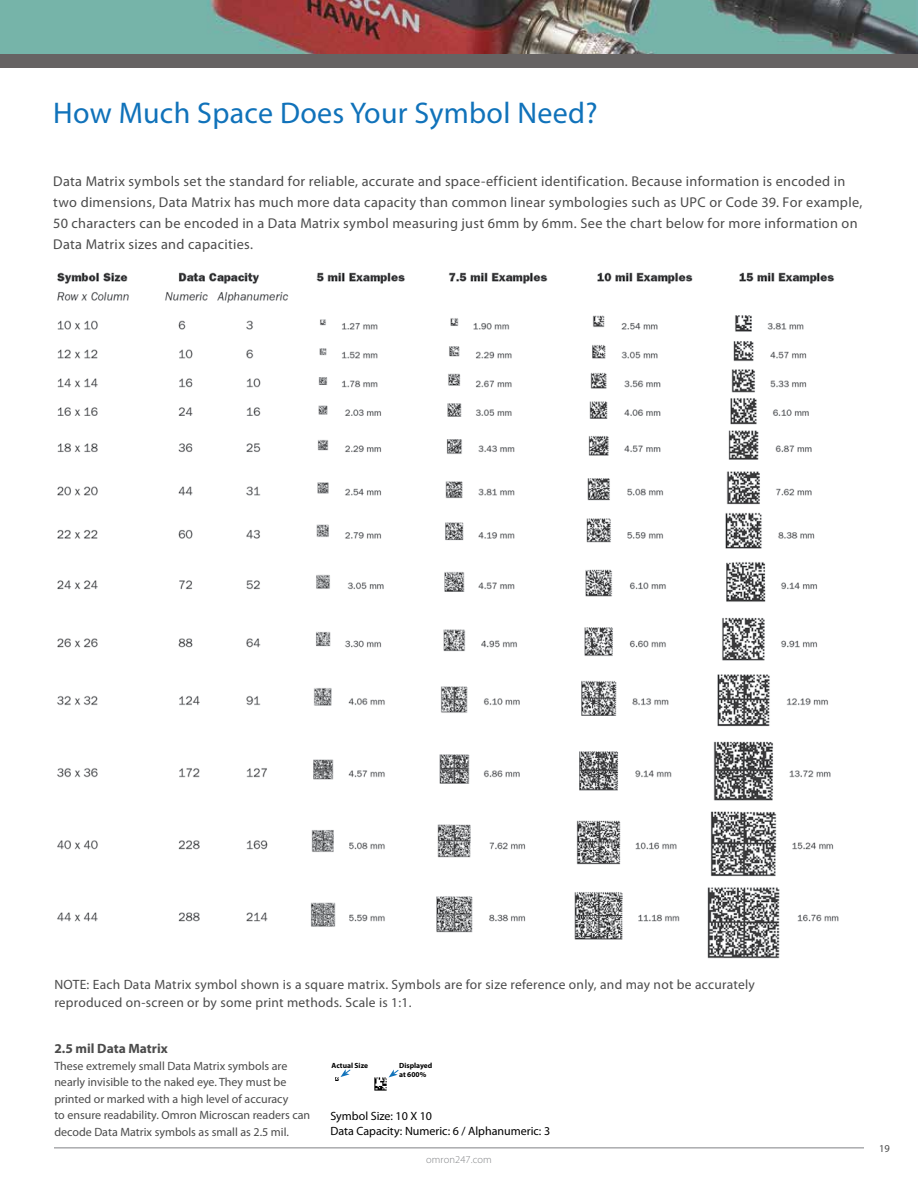
<style>
.page{position:relative;width:918px;height:1188px;background:#fff}
.page>*{position:absolute;margin:0;border:0;box-sizing:border-box;transform-origin:0 0}
.t1{font:30px "Myriad Pro";letter-spacing:.01em;color:#1072ba}
.t2{font:14.25px/21px "Myriad Pro";letter-spacing:.02em;color:#4b4b4b}
.t3{font:13.5px/18px "Myriad Pro";letter-spacing:.02em;color:#4b4b4b}
.t4{font:700 13.5px "Myriad Pro";color:#4b4b4b}
.t5{font:12px/16.5px "Myriad Pro";color:#4b4b4b}
.t6{font:12px/14.4px "Myriad Pro";color:#000}
.t7{font:300 10.5px "Myriad Pro";letter-spacing:.01em;color:#808285}
.t8{font:10.5px "Myriad Pro";color:#4b4b4b}
.t9{font:700 7.5px/9px "Myriad Pro";color:#000}
</style>
<div class="page">
<hr style="left:54px;top:1148px;width:810px;height:1px;background:#808285">
<img style="left:0;top:0;width:918px;height:54px">
<svg style="left:374px;top:1069px;width:25px;height:22px"></svg>
<svg style="left:336px;top:1069px;width:15px;height:12px"></svg>
<div style="left:0;top:54px;width:918px;height:14px;background:#666363"></div>
<img style="left:57px;top:272px;width:782px;height:687px">
<h1 class="t1" style="left:53px;top:97px;width:546px">How Much Space Does Your Symbol Need?</h1>
<p class="t2" style="left:53px;top:171px;width:811px">Data Matrix symbols set the standard for reliable, accurate and space-efficient identification. Because information is encoded in two dimensions, Data Matrix has much more data capacity than common linear symbologies such as UPC or Code 39. For example, 50 characters can be encoded in a Data Matrix symbol measuring just 6mm by 6mm. See the chart below for more information on Data Matrix sizes and capacities.</p>
<p class="t3" style="left:54px;top:975px;width:702px">NOTE: Each Data Matrix symbol shown is a square matrix. Symbols are for size reference only, and may not be accurately reproduced on-screen or by some print methods. Scale is 1:1.</p>
<p class="t4" style="left:54px;top:1041px;width:115px">2.5 mil Data Matrix</p>
<p class="t5" style="left:54px;top:1057px;width:257px">These extremely small Data Matrix symbols are nearly invisible to the naked eye. They must be printed or marked with a high level of accuracy<br>to ensure readability. Omron Microscan readers can decode Data Matrix symbols as small as 2.5 mil.</p>
<p class="t9" style="left:332px;top:1061px;width:38px">Actual Size</p>
<p class="t9" style="left:399px;top:1061px;width:35px">Displayed at 600%</p>
<p class="t6" style="left:330px;top:1109px;width:221px">Symbol Size: 10 X 10<br>Data Capacity: Numeric: 6 / Alphanumeric: 3</p>
<p class="t7" style="left:426px;top:1153px;width:67px">omron247.com</p>
<p class="t8" style="left:879px;top:1142px;width:12px">19</p>
</div>
